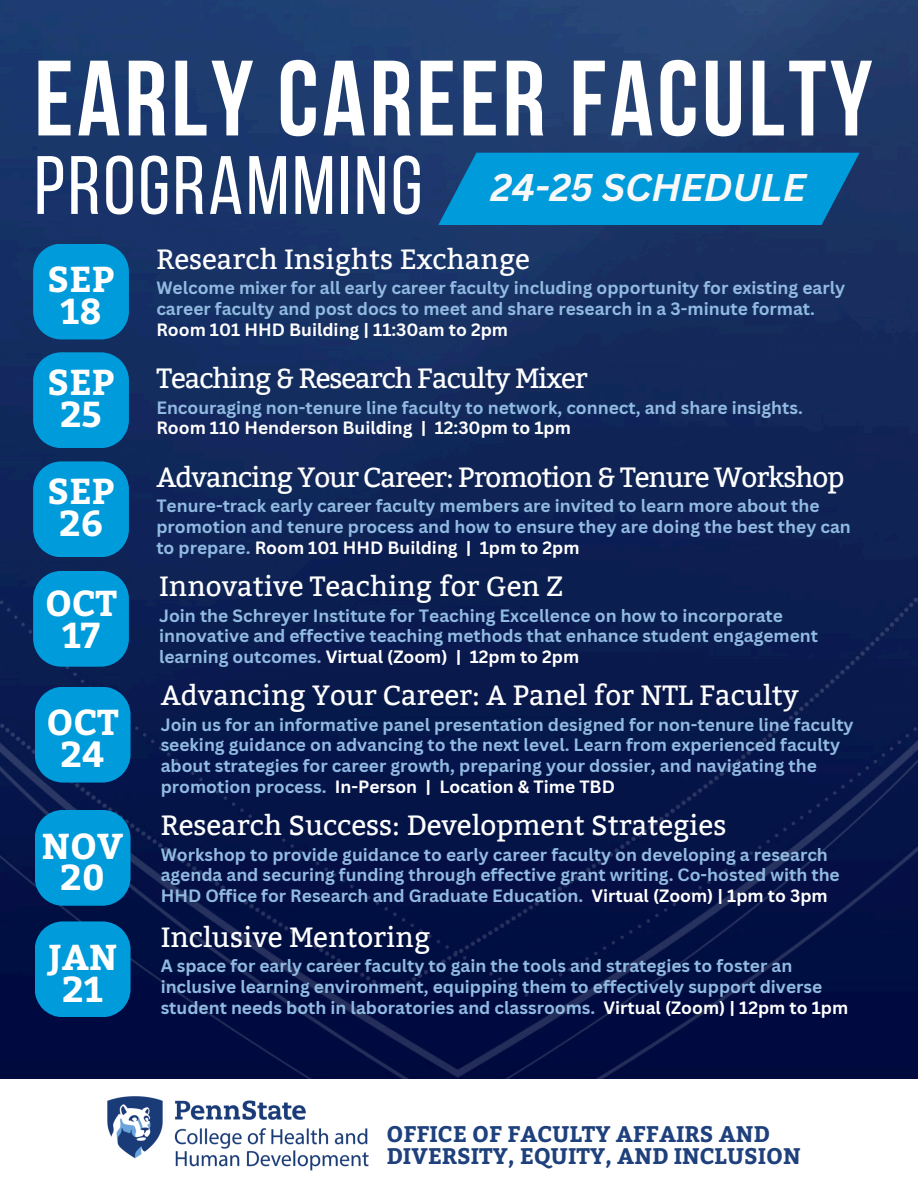
<style>
.page{position:relative;width:918px;height:1188px;background:#fff}
.page>*{position:absolute;margin:0;border:0;box-sizing:border-box;transform-origin:0 0}
.t1{font:700 106.8px "Bebas Neue";letter-spacing:.035em;color:#fff}
.t2{font:82.65px "Bebas Neue";letter-spacing:.035em;color:#fff}
.t3{font:italic 700 37.5px "Canva Sans";color:#f8f8f8}
.t4{font:700 35.85px/31.7px "Bitter";color:#fff;text-align:center}
.t5{font:27.75px "Bitter";color:#fff}
.t6{font:27.75px "Bitter";letter-spacing:-.035em;color:#fff}
.t7{font:700 22.5px/21.3px "Bitter";color:#1e407c}
.t8{font:700 17.4px/20.9px "Canva Sans";color:#91bbe1}
.s1{color:#fff}
</style>
<div class="page">
<img style="left:0;top:0;width:918px;height:1079px">
<svg style="left:438px;top:153px;width:422px;height:72px;background:#0291cf"></svg>
<img style="left:107px;top:1096px;width:262px;height:75px">
<svg style="left:33px;top:244px;width:96px;height:95px;background:#0193d1"></svg>
<svg style="left:33px;top:461px;width:96px;height:96px;background:#0191cf"></svg>
<svg style="left:33px;top:571px;width:96px;height:96px;background:#0091cf"></svg>
<svg style="left:35px;top:810px;width:96px;height:96px;background:#0090ce"></svg>
<svg style="left:35px;top:921px;width:96px;height:96px;background:#008fce"></svg>
<svg style="left:33px;top:352px;width:96px;height:96px;background:#0192d0"></svg>
<svg style="left:35px;top:687px;width:96px;height:96px;background:#0090cf"></svg>
<h1 class="t1" style="left:34px;top:55px;width:840px">EARLY CAREER FACULTY</h1>
<h1 class="t2" style="left:34px;top:152px;width:390px">PROGRAMMING</h1>
<h3 class="t3" style="left:491px;top:161px;width:316px">24-25 SCHEDULE</h3>
<p class="t4" style="left:48px;top:262px;width:68px">SEP<br>18</p>
<h6 class="t4" style="left:48px;top:364px;width:68px">SEP<br>25</h6>
<h6 class="t4" style="left:48px;top:473px;width:68px">SEP<br>26</h6>
<h6 class="t4" style="left:45px;top:585px;width:74px">OCT<br>17</h6>
<h4 class="t5" style="left:156px;top:243px;width:375px">Research Insights Exchange</h4>
<h2 class="t8" style="left:156px;top:277px;width:690px">Welcome mixer for all early career faculty including opportunity for existing early career faculty and post docs to meet and share research in a 3-minute format.<br><span class="s1">Room 101 HHD Building | 11:30am to 2pm</span></h2>
<h4 class="t6" style="left:156px;top:362px;width:433px">Teaching &amp; Research Faculty Mixer</h4>
<h2 class="t8" style="left:156px;top:396px;width:648px">Encouraging non-tenure line faculty to network, connect, and share insights.<br><span class="s1">Room 110 Henderson Building | 12:30pm to 1pm</span></h2>
<h4 class="t6" style="left:156px;top:461px;width:690px">Advancing Your Career: Promotion &amp; Tenure Workshop</h4>
<h2 class="t8" style="left:156px;top:495px;width:696px">Tenure-track early career faculty members are invited to learn more about the promotion and tenure process and how to ensure they are doing the best they can to prepare. <span class="s1">Room 101 HHD Building | 1pm to 2pm</span></h2>
<h4 class="t5" style="left:159px;top:570px;width:406px">Innovative Teaching for Gen Z</h4>
<h2 class="t8" style="left:159px;top:604px;width:661px">Join the Schreyer Institute for Teaching Excellence on how to incorporate innovative and effective teaching methods that enhance student engagement learning outcomes. <span class="s1">Virtual (Zoom) | 12pm to 2pm</span></h2>
<h5 class="t5" style="left:161px;top:679px;width:640px">Advancing Your Career: A Panel for NTL Faculty</h5>
<h6 class="t4" style="left:47px;top:705px;width:74px">OCT<br>24</h6>
<p class="t8" style="left:161px;top:713px;width:695px">Join us for an informative panel presentation designed for non-tenure line faculty seeking guidance on advancing to the next level. Learn from experienced faculty about strategies for career growth, preparing your dossier, and navigating the promotion process. <span class="s1">In-Person | Location &amp; Time TBD</span></p>
<p class="t4" style="left:42px;top:828px;width:83px">NOV<br>20</p>
<h6 class="t4" style="left:48px;top:939px;width:71px">JAN<br>21</h6>
<h4 class="t5" style="left:161px;top:809px;width:567px">Research Success: Development Strategies</h4>
<h2 class="t8" style="left:161px;top:843px;width:681px">Workshop to provide guidance to early career faculty on developing a research agenda and securing funding through effective grant writing. Co-hosted with the<br>HHD Office for Research and Graduate Education. <span class="s1">Virtual (Zoom) | 1pm to 3pm</span></h2>
<h4 class="t5" style="left:161px;top:921px;width:271px">Inclusive Mentoring</h4>
<h2 class="t8" style="left:161px;top:955px;width:689px">A space for early career faculty to gain the tools and strategies to foster an inclusive learning environment, equipping them to effectively support diverse student needs both in laboratories and classrooms. <span class="s1">Virtual (Zoom) | 12pm to 1pm</span></h2>
<h4 class="t7" style="left:386px;top:1123px;width:416px">OFFICE OF FACULTY AFFAIRS AND<br>DIVERSITY, EQUITY, AND INCLUSION</h4>
</div>
